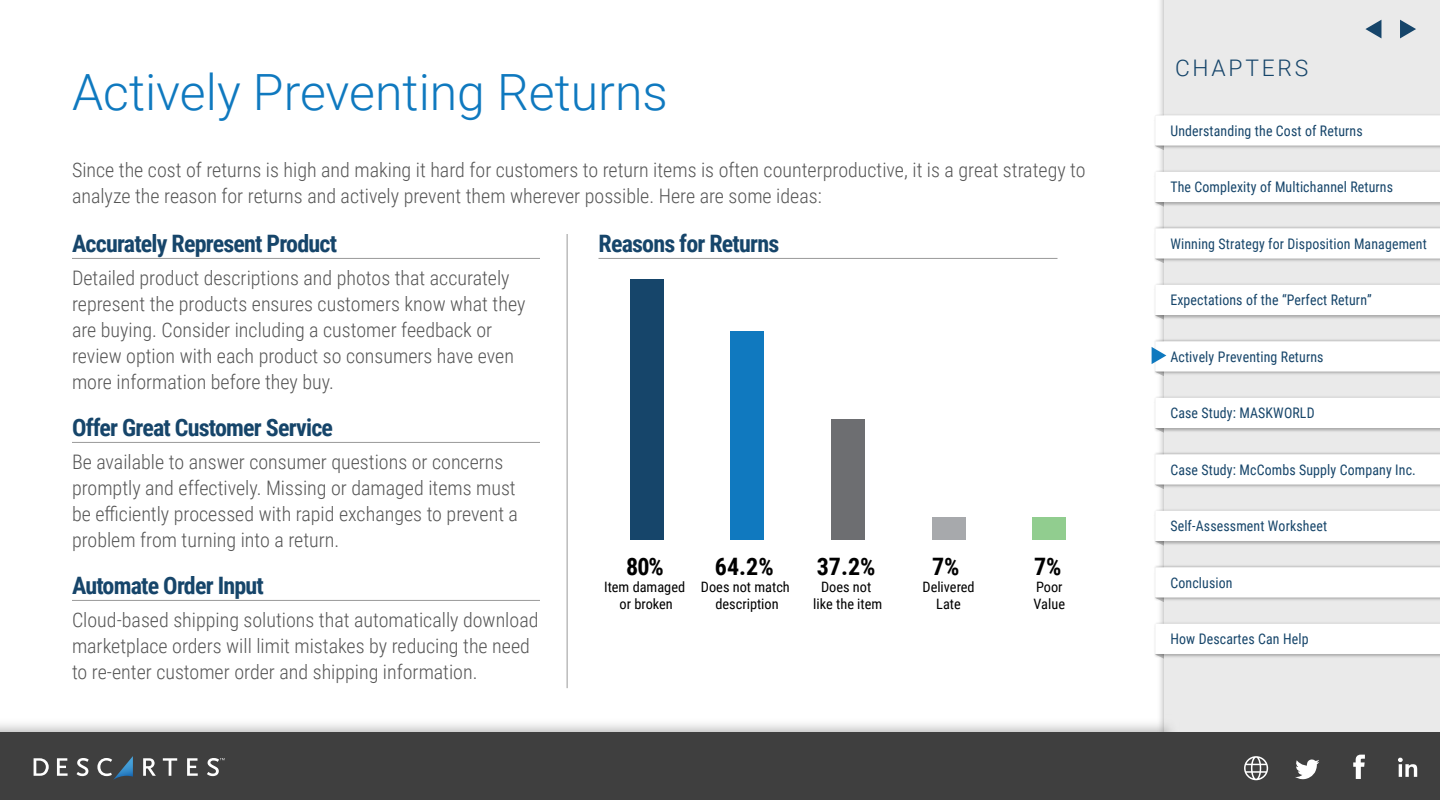
<style>
.page{position:relative;width:1440px;height:800px;background:#fff}
.page>*{position:absolute;margin:0;border:0;box-sizing:border-box;transform-origin:0 0}
.t1{font:300 50px "Roboto";color:#0f79bf}
.t2{font:700 24px "Roboto Condensed";letter-spacing:-.035em;color:#16456a}
.t3{font:700 24px "Roboto Condensed";color:#000}
.t4{font:300 22.8px "Roboto";letter-spacing:.12em;color:#16456a}
.t5{font:300 20px/26px "Roboto Condensed";color:#555}
.t6{font:14.6px "Roboto Condensed";letter-spacing:.01em;color:#16456a;scale:.95 1}
.t7{font:14.3px/17.2px "Roboto Condensed";color:#000;text-align:center}
</style>
<div class="page">
<svg style="left:1159px;top:0;width:6px;height:715px"></svg>
<div style="left:1165px;top:0;width:275px;height:800px;background:#eaeaea"></div>
<svg style="left:1155px;top:115px;width:285px;height:47px"></svg>
<svg style="left:1155px;top:172px;width:285px;height:47px"></svg>
<svg style="left:1155px;top:228px;width:285px;height:47px"></svg>
<svg style="left:1155px;top:285px;width:285px;height:47px"></svg>
<svg style="left:1155px;top:398px;width:285px;height:47px"></svg>
<svg style="left:1155px;top:454px;width:285px;height:47px"></svg>
<svg style="left:1155px;top:511px;width:285px;height:47px"></svg>
<svg style="left:1155px;top:567px;width:285px;height:47px"></svg>
<svg style="left:1155px;top:624px;width:285px;height:47px"></svg>
<svg style="left:1400px;top:20px;width:16px;height:18px"></svg>
<svg style="left:1365px;top:20px;width:16px;height:18px"></svg>
<svg style="left:0;top:715px;width:1172px;height:17px"></svg>
<div style="left:0;top:732px;width:1440px;height:68px;background:#3f3f3f"></div>
<svg style="left:1398px;top:758px;width:19px;height:19px"></svg>
<svg style="left:1353px;top:755px;width:12px;height:24px"></svg>
<svg style="left:1295px;top:759px;width:24px;height:21px"></svg>
<svg style="left:1244px;top:756px;width:24px;height:24px"></svg>
<svg style="left:34px;top:758px;width:15px;height:18px"></svg>
<svg style="left:57px;top:758px;width:11px;height:18px"></svg>
<svg style="left:77px;top:758px;width:12px;height:18px"></svg>
<svg style="left:143px;top:758px;width:13px;height:18px"></svg>
<svg style="left:163px;top:758px;width:14px;height:18px"></svg>
<svg style="left:187px;top:758px;width:11px;height:18px"></svg>
<svg style="left:207px;top:758px;width:18px;height:18px"></svg>
<svg style="left:97px;top:756px;width:36px;height:24px"></svg>
<svg style="left:1152px;top:341px;width:288px;height:47px"></svg>
<hr style="left:72px;top:258px;width:468px;height:1px;background:#999">
<hr style="left:72px;top:442px;width:468px;height:1px;background:#999">
<hr style="left:72px;top:600px;width:468px;height:1px;background:#999">
<hr style="left:599px;top:258px;width:459px;height:1px;background:#999">
<div style="left:631px;top:279px;width:33px;height:261px;background:#16456a"></div>
<div style="left:731px;top:331px;width:33px;height:209px;background:#1079bf"></div>
<div style="left:831px;top:419px;width:33px;height:121px;background:#6d6e71"></div>
<div style="left:932px;top:517px;width:33px;height:23px;background:#a7a9ac"></div>
<div style="left:1033px;top:517px;width:33px;height:23px;background:#91cd8f"></div>
<hr style="left:567px;top:234px;width:1px;height:454px;background:#999">
<h1 class="t1" style="left:72px;top:57px;width:597px">Actively Preventing Returns</h1>
<p class="t5" style="left:72px;top:156px;width:1015px">Since the cost of returns is high and making it hard for customers to return items is often counterproductive, it is a great strategy to analyze the reason for returns and actively prevent them wherever possible. Here are some ideas:</p>
<p class="t2" style="left:72px;top:227px;width:267px">Accurately Represent Product</p>
<p class="t5" style="left:72px;top:264px;width:455px">Detailed product descriptions and photos that accurately represent the products ensures customers know what they are buying. Consider including a customer feedback or review option with each product so consumers have even more information before they buy.</p>
<p class="t2" style="left:72px;top:411px;width:263px">Offer Great Customer Service</p>
<p class="t5" style="left:72px;top:448px;width:448px">Be available to answer consumer questions or concerns promptly and effectively. Missing or damaged items must be efficiently processed with rapid exchanges to prevent a problem from turning into a return.</p>
<p class="t2" style="left:72px;top:569px;width:193px">Automate Order Input</p>
<p class="t5" style="left:72px;top:606px;width:468px">Cloud-based shipping solutions that automatically download marketplace orders will limit mistakes by reducing the need to re-enter customer order and shipping information.</p>
<p class="t2" style="left:599px;top:227px;width:182px">Reasons for Returns</p>
<p class="t3" style="left:626px;top:549px;width:39px">80%</p>
<p class="t7" style="left:604px;top:578px;width:83px">Item damaged or broken</p>
<p class="t3" style="left:715px;top:549px;width:60px">64.2%</p>
<p class="t7" style="left:701px;top:578px;width:90px">Does not match description</p>
<p class="t3" style="left:817px;top:549px;width:60px">37.2%</p>
<p class="t7" style="left:813px;top:578px;width:70px">Does not like the item</p>
<p class="t3" style="left:932px;top:549px;width:29px">7%</p>
<p class="t7" style="left:922px;top:578px;width:54px">Delivered<br>Late</p>
<p class="t3" style="left:1034px;top:549px;width:29px">7%</p>
<p class="t7" style="left:1034px;top:578px;width:33px;text-align:left">Poor<br>Value</p>
<p class="t4" style="left:1175px;top:52px;width:135px">CHAPTERS</p>
<p class="t6" style="left:1170px;top:120px;width:204px">Understanding the Cost of Returns</p>
<p class="t6" style="left:1170px;top:177px;width:236px">The Complexity of Multichannel Returns</p>
<p class="t6" style="left:1170px;top:233px;width:271px">Winning Strategy for Disposition Management</p>
<p class="t6" style="left:1170px;top:290px;width:214px">Expectations of the “Perfect Return”</p>
<p class="t6" style="left:1170px;top:346px;width:163px">Actively Preventing Returns</p>
<p class="t6" style="left:1170px;top:403px;width:153px">Case Study: MASKWORLD</p>
<p class="t6" style="left:1170px;top:459px;width:260px">Case Study: McCombs Supply Company Inc.</p>
<p class="t6" style="left:1170px;top:516px;width:166px">Self-Assessment Worksheet</p>
<p class="t6" style="left:1170px;top:572px;width:67px">Conclusion</p>
<p class="t6" style="left:1170px;top:629px;width:147px">How Descartes Can Help</p>
</div>
